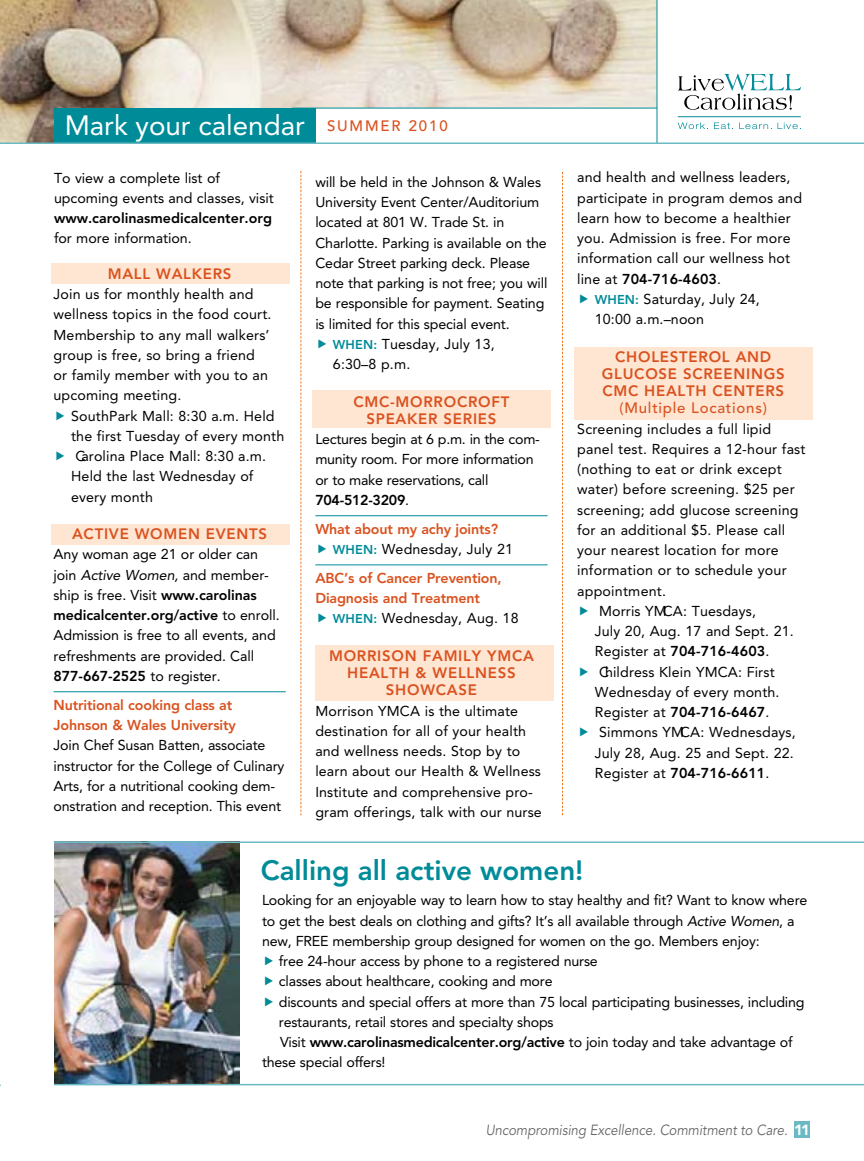
<style>
.page{position:relative;width:864px;height:1161px;background:#fff}
.page>*{position:absolute;margin:0;border:0;box-sizing:border-box;transform-origin:0 0}
.t1{font:27.75px "Avenir LT Std";color:#fff}
.t2{font:800 27.75px "Avenir LT Std";color:#008b99}
.t3{font:800 15px/17.2px "Avenir LT Std";letter-spacing:.05em;color:#da521f;text-align:right}
.t4{font:500 15px "Avenir LT Std";letter-spacing:.05em;color:#da521f}
.t5{font:italic 14.7px "Avenir LT Std";color:#636466;scale:.9 1}
.t6{font:14.25px/20.2px "Avenir LT Std";color:#000}
.t7{font:800 14.25px/20.2px "Avenir LT Std";letter-spacing:-.01em;color:#da521f}
.t8{font:800 14.25px "Avenir LT Std";letter-spacing:.01em;color:#000}
.t9{font:14.25px/20.2px "Avenir LT Std";letter-spacing:-.02em;color:#000}
.t10{font:800 14.25px "Avenir LT Std";letter-spacing:-.015em;color:#000}
.s1{font-weight:500;font-size:15px;color:#da521f}
.s2{font-weight:800;font-size:12.75px;color:#008b99}
.s3{font-weight:800}
.s4{font-size:12.75px;color:#008b99}
.s5{font-weight:400;color:#000}
.s6{font-style:italic}
.s7{font-weight:400}
.s8{font-weight:900;font-style:normal;color:#fff}
</style>
<div class="page">
<div style="left:794px;top:1121px;width:15px;height:17px;background:#6ab9c3"></div>
<div style="left:315px;top:645px;width:239px;height:56px;background:#fee6d3"></div>
<div style="left:575px;top:347px;width:238px;height:72px;background:#fee6d3"></div>
<img style="left:0;top:0;width:657px;height:142px">
<div style="left:313px;top:108px;width:348px;height:35px;background:#fff"></div>
<hr style="left:292px;top:108px;width:365px;height:1px;background:#008b99">
<svg style="left:678px;top:122px;width:30px;height:7px"></svg>
<svg style="left:714px;top:123px;width:19px;height:6px"></svg>
<svg style="left:739px;top:123px;width:33px;height:6px"></svg>
<svg style="left:778px;top:122px;width:23px;height:7px"></svg>
<svg style="left:678px;top:74px;width:123px;height:36px"></svg>
<hr style="left:678px;top:116px;width:123px;height:1px;background:#038c99">
<div style="left:54px;top:108px;width:262px;height:35px;background:#008b99"></div>
<hr style="left:657px;top:0;width:1px;height:143px;background:#008b99">
<hr style="left:0;top:142px;width:864px;height:2px;background:#6ab9c3">
<div style="left:51px;top:264px;width:238px;height:20px;background:#fee6d3"></div>
<svg style="left:301px;top:171px;width:1px;height:644px"></svg>
<svg style="left:562px;top:172px;width:1px;height:643px"></svg>
<img style="left:54px;top:843px;width:185px;height:241px">
<hr style="left:54px;top:1084px;width:810px;height:1px;background:#6ab9c3">
<hr style="left:54px;top:842px;width:810px;height:1px;background:#6ab9c3">
<div style="left:51px;top:524px;width:238px;height:20px;background:#fee6d3"></div>
<div style="left:313px;top:390px;width:238px;height:38px;background:#fee6d3"></div>
<hr style="left:315px;top:515px;width:233px;height:1px;background:#008b99">
<hr style="left:315px;top:565px;width:233px;height:1px;background:#008b99">
<hr style="left:54px;top:692px;width:232px;height:1px;background:#008b99">
<h1 class="t1" style="left:65px;top:109px;width:384px">Mark your calendar <span class="s1">summer 2010</span></h1>
<p class="t6" style="left:54px;top:168px;width:221px">To view a complete list of upcoming events and classes, visit</p>
<p class="t8" style="left:54px;top:210px;width:219px">www.carolinasmedicalcenter.org</p>
<p class="t6" style="left:54px;top:228px;width:139px">for more information.</p>
<p class="t6" style="left:315px;top:172px;width:227px">will be held in the Johnson &amp; Wales</p>
<p class="t6" style="left:315px;top:192px;width:225px">University Event Center/Auditorium</p>
<p class="t6" style="left:315px;top:212px;width:191px">located at 801 W. Trade St. in</p>
<p class="t6" style="left:315px;top:233px;width:233px">Charlotte. Parking is available on the</p>
<p class="t6" style="left:315px;top:253px;width:216px">Cedar Street parking deck. Please</p>
<p class="t6" style="left:315px;top:273px;width:234px">note that parking is not free; you will</p>
<p class="t6" style="left:315px;top:293px;width:231px">be responsible for payment. Seating</p>
<p class="t6" style="left:315px;top:314px;width:196px">is limited for this special event.</p>
<p class="t6" style="left:333px;top:334px;width:163px"><span class="s2">When :</span> Tuesday, July 13,</p>
<p class="t6" style="left:333px;top:354px;width:79px">6:30–8 p.m.</p>
<p class="t3" style="left:353px;top:393px;width:158px;text-align:center">CMC-Morrocroft<br>Speaker Series</p>
<p class="t9" style="left:315px;top:429px;width:226px">Lectures begin at 6 p.m. in the com&shy;munity room. For more information or to make reservations, call<br><span class="s3">704-512-3209</span>.</p>
<p class="t7" style="left:333px;top:519px;width:182px;text-indent:-18px">What about my achy joints?<br><span class="s4">When:</span> <span class="s5">Wednesday, July 21</span></p>
<p class="t7" style="left:315px;top:568px;width:188px">ABC’s of Cancer Prevention,<br>Diagnosis and Treatment</p>
<p class="t6" style="left:333px;top:608px;width:187px"><span class="s2">When :</span> Wednesday, Aug. 18</p>
<p class="t3" style="left:329px;top:647px;width:76px">Morrison</p>
<p class="t3" style="left:108px;top:265px;width:125px">Mall Walkers</p>
<p class="t6" style="left:54px;top:284px;width:219px">Join us for monthly health and wellness topics in the food court.<br>Membership to any mall walkers’ group is free, so bring a friend or family member with you to an upcoming meeting.</p>
<p class="t6" style="left:71px;top:406px;width:215px">SouthPark Mall: 8:30 a.m. Held the first Tuesday of every month<br>Carolina Place Mall: 8:30 a.m.<br>Held the last Wednesday of every month</p>
<p class="t3" style="left:72px;top:525px;width:78px">Active Wom</p>
<p class="t3" style="left:178px;top:525px;width:91px">en Events</p>
<p class="t6" style="left:54px;top:544px;width:228px">Any woman age 21 or older can join <span class="s6">Active Women,</span> and member&shy;ship is free. Visit <span class="s3">www.carolinas medicalcenter.org/active</span> to enroll.<br>Admission is free to all events, and refreshments are provided. Call<br><span class="s3">877-667-2525</span> to register.</p>
<p class="t7" style="left:54px;top:695px;width:184px">Nutritional cooking class at<br>Johnson &amp; Wales University</p>
<p class="t6" style="left:54px;top:735px;width:232px">Join Chef Susan Batten, associate instructor for the College of Culinary Arts, for a nutritional cooking dem&shy;onstration and reception. This event</p>
<p class="t3" style="left:347px;top:647px;width:188px;text-align:left;text-indent:75px">Fam ily YMCA<br>H ealth &amp; Welln</p>
<p class="t3" style="left:488px;top:664px;width:29px">ess</p>
<p class="t3" style="left:386px;top:682px;width:93px">Showcase</p>
<p class="t6" style="left:315px;top:701px;width:228px">Morrison YMCA is the ultimate destination for all of your health and wellness needs. Stop by to learn about our Health &amp; Wellness<br>Institute and comprehensive pro&shy;gram offerings, talk with our nurse</p>
<p class="t6" style="left:577px;top:168px;width:215px">and health and wellness leaders,</p>
<p class="t6" style="left:577px;top:188px;width:226px">participate in program demos and</p>
<p class="t6" style="left:577px;top:208px;width:215px">learn how to become a healthier</p>
<p class="t6" style="left:577px;top:228px;width:215px">you. Admission is free. For more</p>
<p class="t6" style="left:577px;top:249px;width:214px">information call our wellness hot</p>
<p class="t8" style="left:577px;top:270px;width:145px"><span class="s7">line at</span> 704-716-4603<span class="s7">.</span></p>
<p class="t6" style="left:595px;top:289px;width:167px"><span class="s2">When :</span> Saturday, July 24,</p>
<p class="t6" style="left:595px;top:309px;width:111px">10:00 a.m.–noon</p>
<p class="t3" style="left:615px;top:348px;width:145px">Cholesterol and</p>
<p class="t3" style="left:602px;top:365px;width:5px">Gluco</p>
<p class="t3" style="left:602px;top:365px;width:184px">se Screen ings<br>CMC H ealth Centers</p>
<p class="t4" style="left:620px;top:400px;width:149px">(M ultiple Locations)</p>
<p class="t6" style="left:577px;top:419px;width:196px">Screening includes a full lipid</p>
<p class="t6" style="left:577px;top:439px;width:230px">panel test. Requires a 12-hour fast</p>
<p class="t6" style="left:577px;top:459px;width:206px">(nothing to eat or drink except</p>
<p class="t6" style="left:577px;top:480px;width:219px">water) before screening. $25 per</p>
<p class="t6" style="left:577px;top:500px;width:223px">screening; add glucose screening</p>
<p class="t6" style="left:577px;top:520px;width:209px">for an additional $5. Please call</p>
<p class="t6" style="left:577px;top:540px;width:203px">your nearest location for more</p>
<p class="t6" style="left:577px;top:561px;width:211px">information or to schedule your</p>
<p class="t6" style="left:577px;top:581px;width:90px">appointment.</p>
<p class="t6" style="left:599px;top:601px;width:158px">Morris YMCA: Tuesdays,</p>
<p class="t6" style="left:595px;top:621px;width:201px">July 20, Aug. 17 and Sept. 21.</p>
<p class="t8" style="left:595px;top:643px;width:176px"><span class="s7">Register at</span> 704-716-4603<span class="s7">.</span></p>
<p class="t6" style="left:599px;top:662px;width:177px">Childress Klein YMCA: First</p>
<p class="t6" style="left:595px;top:682px;width:186px">Wednesday of every month.</p>
<p class="t8" style="left:595px;top:704px;width:176px"><span class="s7">Register at</span> 704-716-6467<span class="s7">.</span></p>
<p class="t6" style="left:599px;top:723px;width:198px">Simmons YMCA: Wednesdays,</p>
<p class="t6" style="left:595px;top:743px;width:201px">July 28, Aug. 25 and Sept. 22.</p>
<p class="t8" style="left:595px;top:765px;width:176px"><span class="s7">Register at</span> 704-716-6611<span class="s7">.</span></p>
<h1 class="t2" style="left:261px;top:854px;width:324px">Calling all active women!</h1>
<p class="t6" style="left:262px;top:890px;width:547px">Looking for an enjoyable way to learn how to stay healthy and fit? Want to know where</p>
<p class="t6" style="left:262px;top:911px;width:534px">to get the best deals on clothing and gifts? It’s all available through <span class="s6">Active Women</span>, a</p>
<p class="t6" style="left:262px;top:931px;width:499px">new, FREE membership group designed for women on the go. Members enjoy:</p>
<p class="t6" style="left:279px;top:951px;width:320px">free 24-hour access by phone to a registered nurse</p>
<p class="t6" style="left:279px;top:971px;width:275px">classes about healthcare, cooking and more</p>
<p class="t6" style="left:279px;top:992px;width:527px">discounts and special offers at more than 75 local participating businesses, including</p>
<p class="t6" style="left:279px;top:1012px;width:276px">restaurants, retail stores and specialty shops</p>
<p class="t10" style="left:280px;top:1034px;width:514px"><span class="s7">Visit</span> www.carolinasmedicalcenter.org/active <span class="s7">to join today and take advantage of</span></p>
<p class="t6" style="left:262px;top:1052px;width:125px">these special offers!</p>
<p class="t5" style="left:486px;top:1121px;width:362px">Uncompromising Excellence. Commitment to Care. <span class="s8">11</span></p>
</div>
